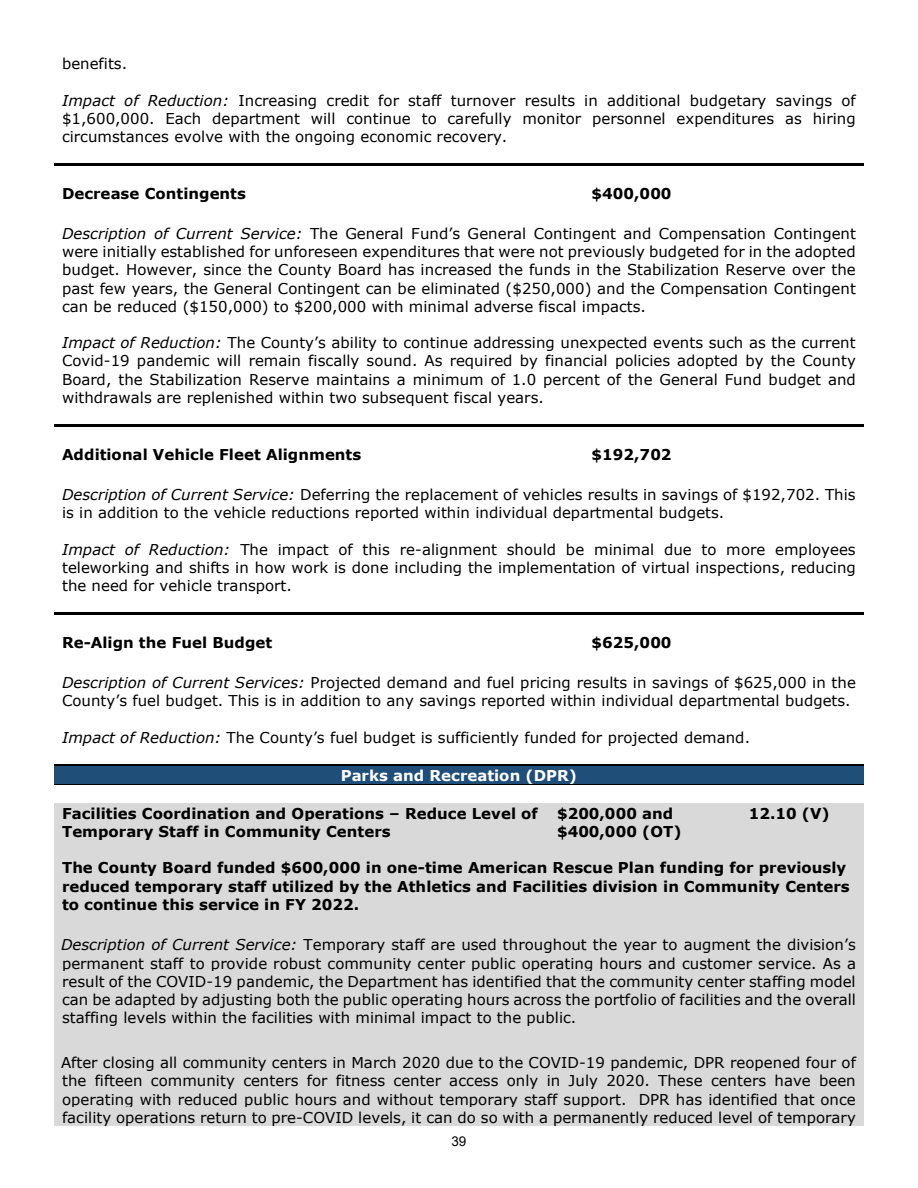
<style>
.page{position:relative;width:918px;height:1188px;background:#fff}
.page>*{position:absolute;margin:0;border:0;box-sizing:border-box;transform-origin:0 0}
.t1{font:15px/18.3px "Verdana";letter-spacing:.005em;color:#000;text-align:justify}
.t2{font:700 15px/18.1px "Verdana";color:#000}
.t3{font:700 15px "Verdana";color:#fff}
.t4{font:13.5px "Arial";color:#000}
.s1{font-style:italic}
</style>
<div class="page">
<hr style="left:54px;top:163px;width:810px;height:3px;background:#000">
<hr style="left:54px;top:424px;width:810px;height:3px;background:#000">
<hr style="left:54px;top:612px;width:810px;height:3px;background:#000">
<div style="left:62px;top:766px;width:794px;height:18px;background:#1f4e79"></div>
<hr style="left:54px;top:764px;width:810px;height:2px;background:#000">
<hr style="left:54px;top:766px;width:810px;height:1px;background:#1f4e79">
<hr style="left:54px;top:784px;width:810px;height:1px;background:#000">
<div style="left:54px;top:804px;width:495px;height:36px;background:#d9d9d9"></div>
<div style="left:549px;top:804px;width:166px;height:36px;background:#d9d9d9"></div>
<div style="left:715px;top:804px;width:149px;height:36px;background:#d9d9d9"></div>
<div style="left:62px;top:840px;width:794px;height:18px;background:#d9d9d9"></div>
<div style="left:62px;top:858px;width:794px;height:18px;background:#d9d9d9"></div>
<div style="left:62px;top:876px;width:794px;height:19px;background:#d9d9d9"></div>
<div style="left:62px;top:895px;width:794px;height:18px;background:#d9d9d9"></div>
<div style="left:62px;top:913px;width:794px;height:18px;background:#d9d9d9"></div>
<div style="left:62px;top:931px;width:794px;height:22px;background:#d9d9d9"></div>
<div style="left:62px;top:953px;width:794px;height:19px;background:#d9d9d9"></div>
<div style="left:62px;top:972px;width:794px;height:18px;background:#d9d9d9"></div>
<div style="left:62px;top:990px;width:794px;height:18px;background:#d9d9d9"></div>
<div style="left:62px;top:1008px;width:794px;height:19px;background:#d9d9d9"></div>
<div style="left:62px;top:1027px;width:794px;height:22px;background:#d9d9d9"></div>
<div style="left:62px;top:1049px;width:794px;height:22px;background:#d9d9d9"></div>
<div style="left:62px;top:1071px;width:794px;height:19px;background:#d9d9d9"></div>
<div style="left:62px;top:1090px;width:794px;height:18px;background:#d9d9d9"></div>
<div style="left:62px;top:1108px;width:794px;height:18px;background:#d9d9d9"></div>
<p class="t1" style="left:62px;top:54px;width:67px">benefits.</p>
<p class="t1" style="left:62px;top:91px;width:795px"><span class="s1">Impact of Reduction:</span> Increasing credit for staff turnover results in additional budgetary savings of $1,600,000. Each department will continue to carefully monitor personnel expenditures as hiring circumstances evolve with the ongoing economic recovery.</p>
<p class="t2" style="left:62px;top:184px;width:185px">Decrease Contingents</p>
<p class="t2" style="left:592px;top:184px;width:81px">$400,000</p>
<p class="t1" style="left:62px;top:224px;width:795px"><span class="s1">Description of Current Service:</span> The General Fund’s General Contingent and Compensation Contingent were initially established for unforeseen expenditures that were not previously budgeted for in the adopted budget. However, since the County Board has increased the funds in the Stabilization Reserve over the past few years, the General Contingent can be eliminated ($250,000) and the Compensation Contingent can be reduced ($150,000) to $200,000 with minimal adverse fiscal impacts.</p>
<p class="t1" style="left:62px;top:334px;width:795px"><span class="s1">Impact of Reduction:</span> The County’s ability to continue addressing unexpected events such as the current Covid-19 pandemic will remain fiscally sound. As required by financial policies adopted by the County Board, the Stabilization Reserve maintains a minimum of 1.0 percent of the General Fund budget and withdrawals are replenished within two subsequent fiscal years.</p>
<p class="t2" style="left:62px;top:445px;width:301px">Additional Vehicle Fleet Alignments</p>
<p class="t2" style="left:592px;top:445px;width:81px">$192,702</p>
<p class="t1" style="left:62px;top:485px;width:795px"><span class="s1">Description of Current Service:</span> Deferring the replacement of vehicles results in savings of $192,702. This is in addition to the vehicle reductions reported within individual departmental budgets.</p>
<p class="t1" style="left:62px;top:540px;width:795px"><span class="s1">Impact of Reduction:</span> The impact of this re-alignment should be minimal due to more employees teleworking and shifts in how work is done including the implementation of virtual inspections, reducing the need for vehicle transport.</p>
<p class="t2" style="left:62px;top:633px;width:212px">Re-Align the Fuel Budget</p>
<p class="t2" style="left:592px;top:633px;width:81px">$625,000</p>
<p class="t1" style="left:62px;top:673px;width:795px"><span class="s1">Description of Current Services:</span> Projected demand and fuel pricing results in savings of $625,000 in the<br>County’s fuel budget. This is in addition to any savings reported within individual departmental budgets.</p>
<p class="t1" style="left:62px;top:728px;width:690px"><span class="s1">Impact of Reduction:</span> The County’s fuel budget is sufficiently funded for projected demand.</p>
<p class="t3" style="left:341px;top:765px;width:238px">Parks and Recreation (DPR)</p>
<p class="t2" style="left:62px;top:804px;width:477px">Facilities Coordination and Operations – Reduce Level of<br>Temporary Staff in Community Centers</p>
<p class="t2" style="left:557px;top:804px;width:118px">$200,000 and</p>
<p class="t2" style="left:749px;top:804px;width:82px">12.10 (V)</p>
<p class="t2" style="left:557px;top:822px;width:126px">$400,000 (OT)</p>
<p class="t2" style="left:62px;top:859px;width:789px">The County Board funded $600,000 in one-time American Rescue Plan funding for previously reduced temporary staff utilized by the Athletics and Facilities division in Community Centers to continue this service in FY 2022.</p>
<p class="t1" style="left:61px;top:936px;width:797px"><span class="s1">Description of Current Service:</span> Temporary staff are used throughout the year to augment the division’s permanent staff to provide robust community center public operating hours and customer service. As a result of the COVID-19 pandemic, the Department has identified that the community center staffing model can be adapted by adjusting both the public operating hours across the portfolio of facilities and the overall staffing levels within the facilities with minimal impact to the public.</p>
<p class="t1" style="left:61px;top:1054px;width:796px">After closing all community centers in March 2020 due to the COVID-19 pandemic, DPR reopened four of the fifteen community centers for fitness center access only in July 2020. These centers have been operating with reduced public hours and without temporary staff support. DPR has identified that once facility operations return to pre-COVID levels, it can do so with a permanently reduced level of temporary</p>
<p class="t4" style="left:451px;top:1132px;width:17px">39</p>
</div>
